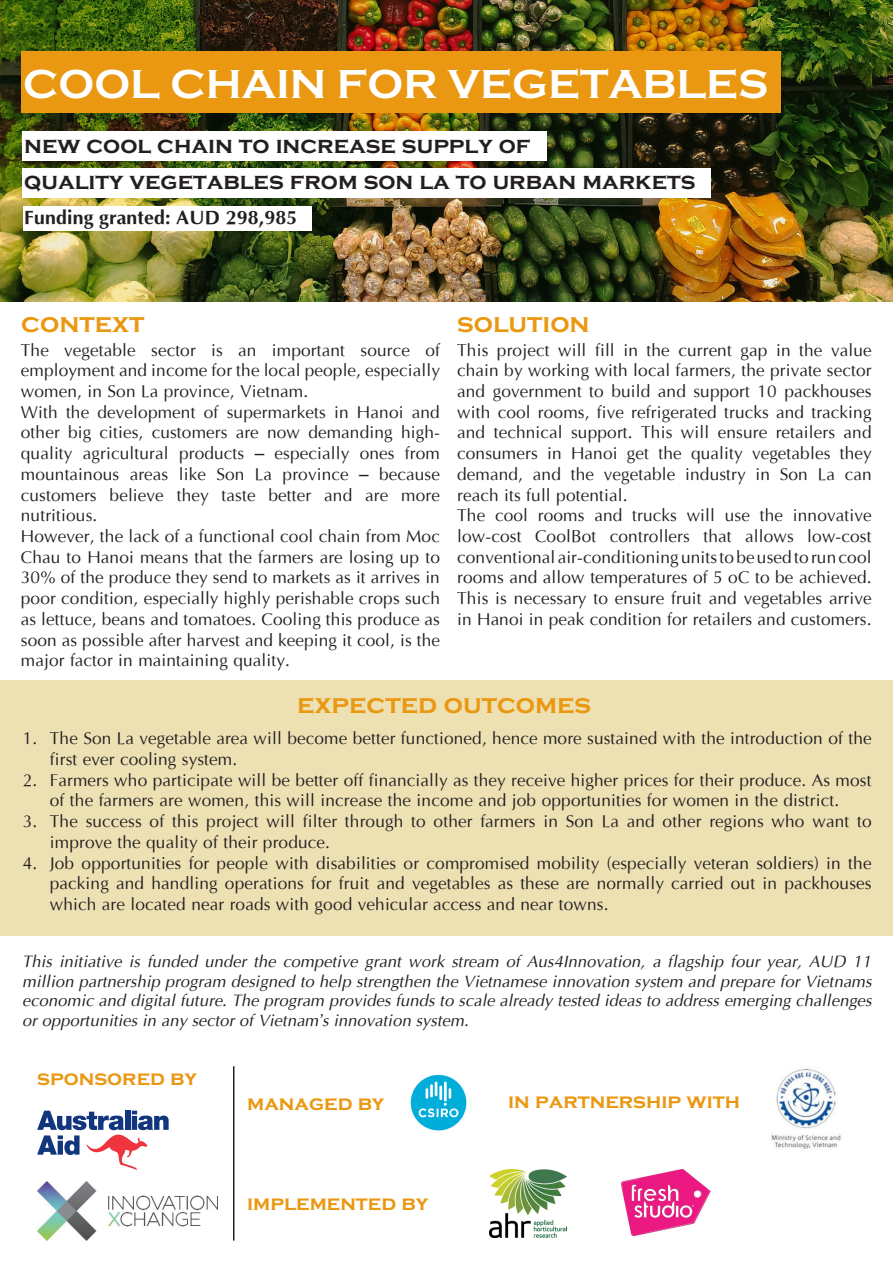
<style>
.page{position:relative;width:893px;height:1263px;background:#fff}
.page>*{position:absolute;margin:0;border:0;box-sizing:border-box;transform-origin:0 0}
.t1{font:700 42px "UTM Copperplate";color:#fff}
.t2{font:700 27px "UTM Copperplate";color:#ea9811}
.t3{font:700 24px "UTM Copperplate";color:#231f20}
.t4{font:700 21px "UTM Copperplate";color:#ea9811}
.t5{font:700 19.5px "Andong";color:#231f20}
.t6{font:17.25px/20.7px "Andong";color:#231f20;text-align:justify}
.t7{font:italic 16.5px/19.8px "Andong";color:#231f20;text-align:justify}
.s1{font-family:"Arial"}
</style>
<div class="page">
<div style="left:0;top:680px;width:893px;height:255px;background:#ede1b4"></div>
<img style="left:0;top:1px;width:893px;height:301px">
<div style="left:21px;top:51px;width:759px;height:62px;background:#ea9811"></div>
<div style="left:22px;top:169px;width:688px;height:29px;background:#fff"></div>
<div style="left:22px;top:132px;width:524px;height:29px;background:#fff"></div>
<img style="left:410px;top:1074px;width:57px;height:57px">
<svg style="left:37px;top:1111px;width:132px;height:59px"></svg>
<img style="left:37px;top:1182px;width:180px;height:59px">
<img style="left:771px;top:1068px;width:70px;height:81px">
<hr style="left:233px;top:1066px;width:1px;height:174px;background:#231f20">
<div style="left:23px;top:207px;width:289px;height:24px;background:#fff"></div>
<img style="left:489px;top:1170px;width:77px;height:68px">
<img style="left:620px;top:1169px;width:91px;height:68px">
<p class="t1" style="left:23px;top:53px;width:746px">COOL CHAIN FOR VEGETABLES</p>
<p class="t3" style="left:24px;top:128px;width:508px">new cool chain to increase supply of</p>
<p class="t3" style="left:24px;top:164px;width:673px">quality vegetables from son la to urban markets</p>
<p class="t5" style="left:24px;top:202px;width:275px">Funding granted: AUD 298,985</p>
<p class="t2" style="left:21px;top:303px;width:125px">context</p>
<p class="t2" style="left:457px;top:303px;width:134px">solution</p>
<p class="t6" style="left:21px;top:338px;width:421px">The vegetable sector is an important source of employment and income for the local people, especially women, in Son La province, Vietnam.</p>
<p class="t6" style="left:21px;top:400px;width:421px">With the development of supermarkets in Hanoi and other big cities, customers are now demanding high&shy;quality agricultural products <span class="s1">–</span> especially ones from mountainous areas like Son La province <span class="s1">–</span> because customers believe they taste better and are more nutritious.</p>
<p class="t6" style="left:21px;top:525px;width:421px">However, the lack of a functional cool chain from Moc Chau to Hanoi means that the farmers are losing up to 30% of the produce they send to markets as it arrives in poor condition, especially highly perishable crops such as lettuce, beans and tomatoes. Cooling this produce as soon as possible after harvest and keeping it cool, is the major factor in maintaining quality.</p>
<p class="t6" style="left:457px;top:338px;width:416px">This project will fill in the current gap in the value chain by working with local farmers, the private sector and government to build and support 10 packhouses with cool rooms, five refrigerated trucks and tracking and technical support. This will ensure retailers and consumers in Hanoi get the quality vegetables they demand, and the vegetable industry in Son La can reach its full potential.</p>
<p class="t6" style="left:457px;top:504px;width:416px">The cool rooms and trucks will use the innovative low-cost CoolBot controllers that allows low-cost conventional air-conditioning units to be used to run cool rooms and allow temperatures of 5 oC to be achieved.<br>This is necessary to ensure fruit and vegetables arrive in Hanoi in peak condition for retailers and customers.</p>
<p class="t2" style="left:297px;top:684px;width:296px">expected outcomes</p>
<p class="t6" style="left:50px;top:727px;width:823px;text-indent:-27px">1. The Son La vegetable area will become better functioned, hence more sustained with the introduction of the first ever cooling system.</p>
<p class="t6" style="left:23px;top:768px;width:850px;text-align:center">2. Farmers who participate will be better off financially as they receive higher prices for their produce. As most of the farmers are women, this will increase the income and job opportunities for women in the district.</p>
<p class="t6" style="left:50px;top:810px;width:823px;text-indent:-27px">3. The success of this project will filter through to other farmers in Son La and other regions who want to improve the quality of their produce.</p>
<p class="t6" style="left:50px;top:851px;width:823px;text-indent:-27px">4. Job opportunities for people with disabilities or compromised mobility (especially veteran soldiers) in the packing and handling operations for fruit and vegetables as these are normally carried out in packhouses which are located near roads with good vehicular access and near towns.</p>
<p class="t7" style="left:22px;top:950px;width:851px">This initiative is funded under the competive grant work stream of Aus4Innovation, a flagship four year, AUD 11 million partnership program designed to help strengthen the Vietnamese innovation system and prepare for Vietnams economic and digital future. The program provides funds to scale already tested ideas to address emerging challenges or opportunities in any sector of Vietnam<span class="s1">’</span>s innovation system.</p>
<p class="t4" style="left:37px;top:1062px;width:161px">sponsored by</p>
<p class="t4" style="left:247px;top:1087px;width:139px">managed by</p>
<p class="t4" style="left:247px;top:1187px;width:183px">implemented by</p>
<p class="t4" style="left:508px;top:1086px;width:233px">in partnership with</p>
</div>
